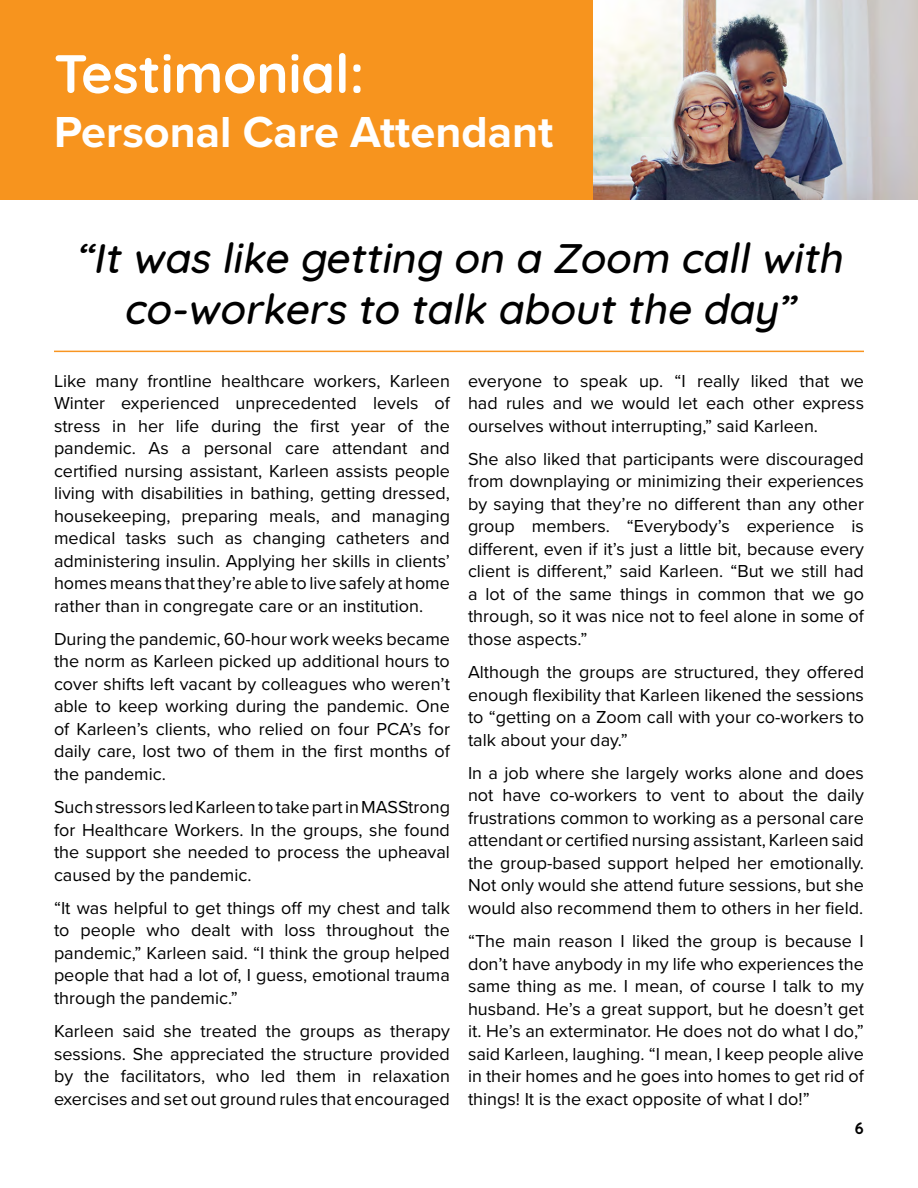
<style>
.page{position:relative;width:918px;height:1188px;background:#fff}
.page>*{position:absolute;margin:0;border:0;box-sizing:border-box;transform-origin:0 0}
.t1{font:700 54px "Quicksand";color:#fff}
.t2{font:700 45px "Proxima Nova";color:#fff}
.t3{font:italic 500 42px/50.4px "Quicksand";color:#000;text-align:center}
.t4{font:18px/22.5px "Proxima Nova";color:#000;text-align:justify}
.t5{font:700 16.5px "Quicksand";color:#000}
</style>
<div class="page">
<img style="left:592px;top:0;width:326px;height:200px">
<hr style="left:54px;top:351px;width:810px;height:1px;background:#f89521">
<div style="left:0;top:0;width:592px;height:200px;background:#f7941e"></div>
<h1 class="t1" style="left:54px;top:29px;width:312px">Testimonial:</h1>
<h2 class="t2" style="left:54px;top:98px;width:501px">Personal Care Attendant</h2>
<h3 class="t3" style="left:76px;top:229px;width:779px">“Itwas like getting on a Zoom callwith co-workers to talk aboutthe day”</h3>
<p class="t4" style="left:54px;top:368px;width:398px">Like many frontline healthcare workers, Karleen Winter experienced unprecedented levels of stress in her life during the first year of the pandemic. As a personal care attendant and certified nursing assistant, Karleen assists people living with disabilities in bathing, getting dressed, housekeeping, preparing meals, and managing medical tasks such as changing catheters and administering insulin. Applying her skills in clients’ homes means that they’re able to live safely at home rather than in congregate care or an institution.</p>
<p class="t4" style="left:54px;top:627px;width:398px">During the pandemic, 60-hour work weeks became the norm as Karleen picked up additional hours to cover shifts left vacant by colleagues who weren’t able to keep working during the pandemic. One of Karleen’s clients, who relied on four PCA’s for daily care, lost two of them in the first months of the pandemic.</p>
<p class="t4" style="left:54px;top:795px;width:398px">Such stressors led Karleen to take part in MASStrong for Healthcare Workers. In the groups, she found the support she needed to process the upheaval caused by the pandemic.</p>
<p class="t4" style="left:54px;top:896px;width:398px">“It was helpful to get things off my chest and talk to people who dealt with loss throughout the pandemic,” Karleen said. “I think the group helped people that had a lot of, I guess, emotional trauma through the pandemic.”</p>
<p class="t4" style="left:54px;top:1019px;width:398px">Karleen said she treated the groups as therapy sessions. She appreciated the structure provided by the facilitators, who led them in relaxation exercises and set out ground rules that encouraged</p>
<p class="t4" style="left:468px;top:368px;width:398px">everyone to speak up. “I really liked that we had rules and we would let each other express ourselves without interrupting,” said Karleen.</p>
<p class="t4" style="left:468px;top:447px;width:398px">She also liked that participants were discouraged from downplaying or minimizing their experiences by saying that they’re no different than any other group members. “Everybody’s experience is different, even if it’s just a little bit, because every client is different,” said Karleen. “But we still had a lot of the same things in common that we go through, so it was nice not to feel alone in some of those aspects.”</p>
<p class="t4" style="left:468px;top:660px;width:398px">Although the groups are structured, they offered enough flexibility that Karleen likened the sessions to “getting on a Zoom call with your co-workers to talk about your day.”</p>
<p class="t4" style="left:468px;top:761px;width:398px">In a job where she largely works alone and does not have co-workers to vent to about the daily frustrations common to working as a personal care attendant or certified nursing assistant, Karleen said the group-based support helped her emotionally.<br>Not only would she attend future sessions, but she would also recommend them to others in her field.</p>
<p class="t4" style="left:468px;top:929px;width:398px">“The main reason I liked the group is because I don’t have anybody in my life who experiences the same thing as me. I mean, of course I talk to my husband. He’s a great support, but he doesn’t get it. He’s an exterminator. He does not do what I do,” said Karleen, laughing. “I mean, I keep people alive in their homes and he goes into homes to get rid of things! It is the exact opposite of what I do!”</p>
<p class="t5" style="left:855px;top:1114px;width:11px">6</p>
</div>
